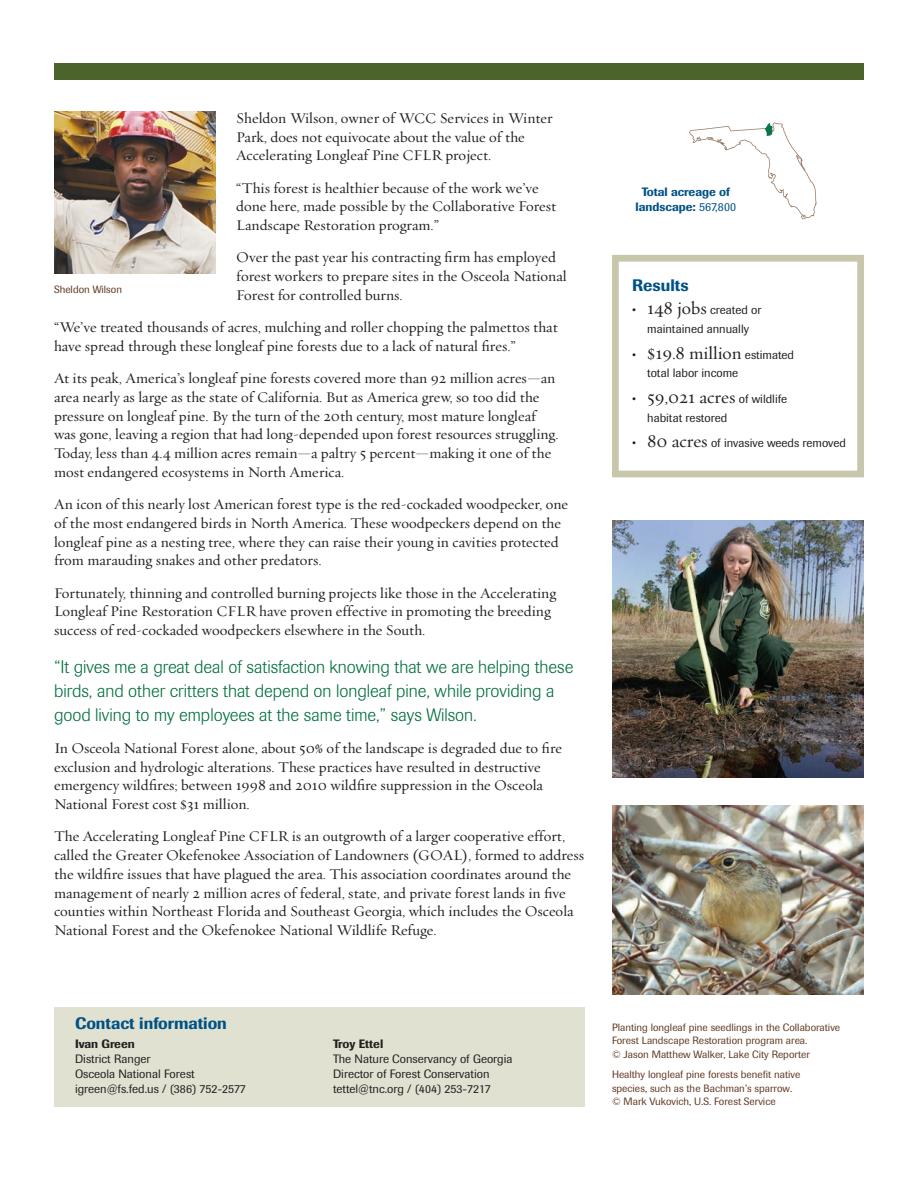
<style>
.page{position:relative;width:918px;height:1188px;background:#fff}
.page>*{position:absolute;margin:0;border:0;box-sizing:border-box;transform-origin:0 0}
.t1{font:300 18px/24px "Imago";color:#006f3c}
.t2{font:18px "Oakleaf Text";color:#231f20}
.t3{font:500 16.5px "Imago";color:#005285}
.t4{font:15px/18.8px "Oakleaf Text";color:#231f20}
.t5{font:12px/18.8px "Imago";color:#231f20;text-align:center}
.t6{font:500 12px/15px "Imago";color:#005285;text-align:center}
.t7{font:500 12px "Imago";color:#231f20}
.t8{font:10.5px/13.5px "Imago";color:#613b24}
.s1{font-weight:400}
.s2{font-family:"Oakleaf Text";font-size:18px}
.s3{font-family:"Imago";font-size:12px}
</style>
<div class="page">
<div style="left:54px;top:1008px;width:531px;height:99px;background:#e1e1d1"></div>
<div style="left:612px;top:255px;width:252px;height:222px;border:7px solid #c8c7ab"></div>
<div style="left:54px;top:64px;width:810px;height:16px;background:#4c632b"></div>
<img style="left:54px;top:112px;width:162px;height:162px">
<svg style="left:689px;top:122px;width:128px;height:97px"></svg>
<img style="left:612px;top:521px;width:252px;height:256px">
<img style="left:612px;top:805px;width:252px;height:189px">
<p class="t4" style="left:236px;top:109px;width:318px">Sheldon Wilson, owner of WCC Services in Winter<br>Park, does not equivocate about the value of the<br>Accelerating Longleaf Pine CFLR project.</p>
<p class="t4" style="left:236px;top:179px;width:321px">“This forest is healthier because of the work we’ve done here, made possible by the Collaborative Forest<br>Landscape Restoration program.”</p>
<p class="t4" style="left:236px;top:249px;width:332px">Over the past year his contracting frm has employed forest workers to prepare sites in the Osceola National</p>
<p class="t4" style="left:236px;top:286px;width:168px">Forest for controlled burns.</p>
<p class="t4" style="left:54px;top:318px;width:505px">“We’ve treated thousands of acres, mulching and roller chopping the palmettos that have spread through these longleaf pine forests due to a lack of natural fres.”</p>
<p class="t4" style="left:54px;top:369px;width:506px">At its peak, America’s longleaf pine forests covered more than 92 million acres—an area nearly as large as the state of California. But as America grew, so too did the pressure on longleaf pine. By the turn of the 20th century, most mature longleaf was gone, leaving a region that had long-depended upon forest resources struggling.<br>Today, less than 4.4 million acres remain—a paltry 5 percent—making it one of the most endangered ecosystems in North America.</p>
<p class="t4" style="left:54px;top:495px;width:516px">An icon of this nearly lost American forest type is the red-cockaded woodpecker, one of the most endangered birds in North America. These woodpeckers depend on the longleaf pine as a nesting tree, where they can raise their young in cavities protected from marauding snakes and other predators.</p>
<p class="t4" style="left:54px;top:584px;width:504px">Fortunately, thinning and controlled burning projects like those in the Accelerating<br>Longleaf Pine Restoration CFLR have proven effective in promoting the breeding success of red-cockaded woodpeckers elsewhere in the South.</p>
<p class="t1" style="left:54px;top:655px;width:521px">“It gives me a great deal of satisfaction knowing that we are helping these birds, and other critters that depend on longleaf pine, while providing a good living to my employees at the same time,” says Wilson.</p>
<p class="t4" style="left:54px;top:739px;width:510px">In Osceola National Forest alone, about 50% of the landscape is degraded due to fre exclusion and hydrologic alterations. These practices have resulted in destructive emergency wildfres; between 1998 and 2010 wildfre suppression in the Osceola National Forest cost $31 million.</p>
<p class="t4" style="left:54px;top:828px;width:532px">The Accelerating Longleaf Pine CFLR is an outgrowth of a larger cooperative effort, called the Greater Okefenokee Association of Landowners (GOAL), formed to address the wildfre issues that have plagued the area. This association coordinates around the management of nearly 2 million acres of federal, state, and private forest lands in fve counties within Northeast Florida and Southeast Georgia, which includes the Osceola National Forest and the Okefenokee National Wildlife Refuge.</p>
<p class="t8" style="left:54px;top:282px;width:70px">Sheldon Wilson</p>
<p class="t6" style="left:636px;top:184px;width:102px">Total acreage of landscape: <span class="s1">567,800</span></p>
<h2 class="t3" style="left:632px;top:275px;width:58px">Results</h2>
<p class="t5" style="left:632px;top:301px;width:131px">• <span class="s2">148 jobs</span> created or maintained annually</p>
<p class="t2" style="left:632px;top:342px;width:163px"><span class="s3">•</span> $19.8 million <span class="s3">estimated</span></p>
<p class="t5" style="left:647px;top:364px;width:93px">total labor income</p>
<p class="t5" style="left:647px;top:389px;width:142px;text-align:left;text-indent:-15px">• <span class="s2">59,021 acres</span> of wildlife habitat restored</p>
<p class="t5" style="left:632px;top:434px;width:215px">• <span class="s2">80 acres</span> of invasive weeds removed</p>
<h2 class="t3" style="left:75px;top:1013px;width:153px">Contact information</h2>
<p class="t7" style="left:75px;top:1037px;width:61px">Ivan Green</p>
<p class="t5" style="left:75px;top:1050px;width:77px">District Ranger</p>
<p class="t5" style="left:75px;top:1065px;width:121px">Osceola National Forest</p>
<p class="t5" style="left:75px;top:1080px;width:172px">igreen@fs.fed.us / (386) 752-2577</p>
<p class="t7" style="left:333px;top:1037px;width:52px">Troy Ettel</p>
<p class="t5" style="left:333px;top:1050px;width:181px">The Nature Conservancy of Georgia</p>
<p class="t5" style="left:333px;top:1065px;width:158px">Director of Forest Conservation</p>
<p class="t5" style="left:333px;top:1080px;width:159px">tettel@tnc.org / (404) 253-7217</p>
<p class="t8" style="left:612px;top:1021px;width:230px">Planting longleaf pine seedlings in the Collaborative<br>Forest Landscape Restoration program area.<br>© Jason Matthew Walker, Lake City Reporter</p>
<p class="t8" style="left:612px;top:1068px;width:190px">Healthy longleaf pine forests benefit native species, such as the Bachman’s sparrow. © Mark Vukovich, U.S. Forest Service</p>
</div>
